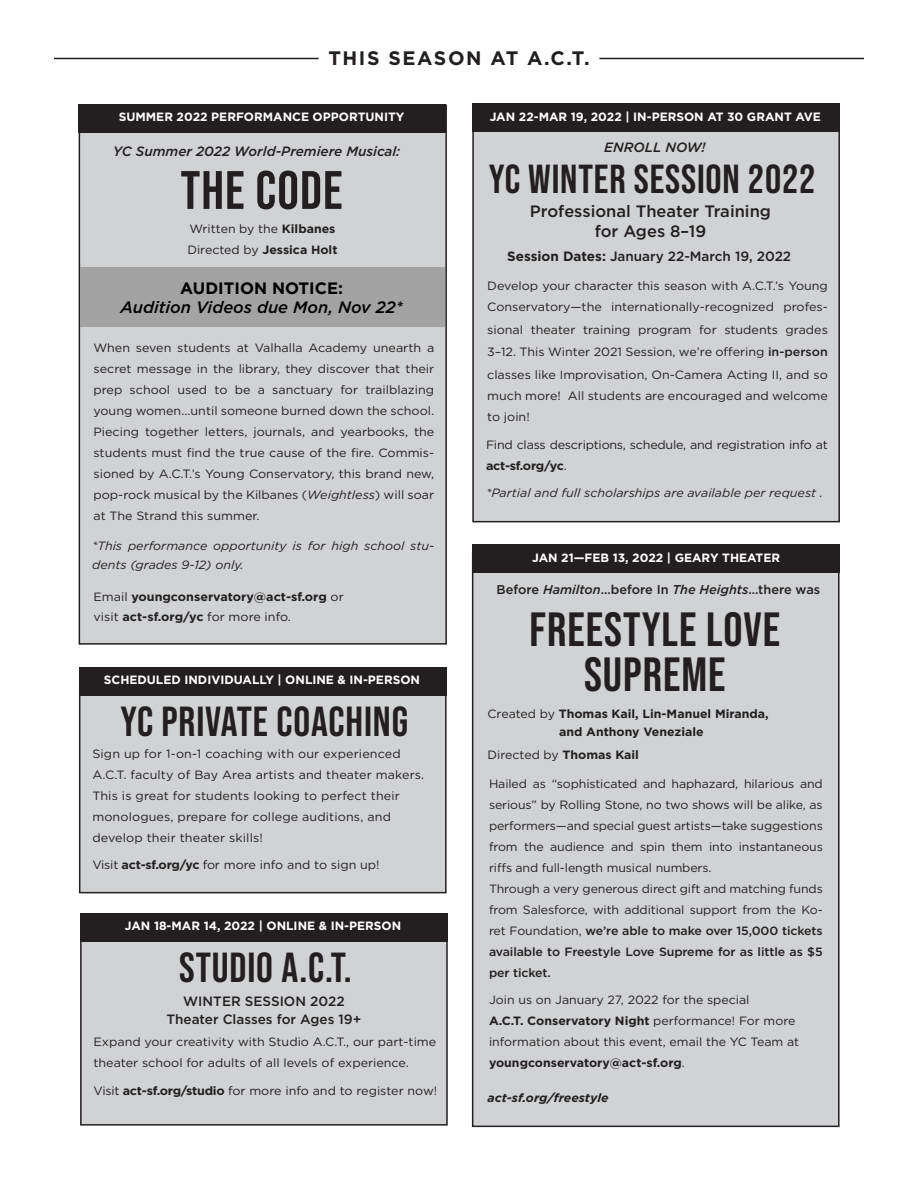
<style>
.page{position:relative;width:918px;height:1188px;background:#fff}
.page>*{position:absolute;margin:0;border:0;box-sizing:border-box;transform-origin:0 0}
.t1{font:54px "Bebas Neue";letter-spacing:.02em;color:#231f20}
.t2{font:48px "Bebas Neue";letter-spacing:.02em;color:#231f20}
.t3{font:42px "Bebas Neue";letter-spacing:.02em;color:#231f20}
.t4{font:40.5px "Bebas Neue";letter-spacing:.02em;color:#231f20}
.t5{font:700 19.5px "Gotham";letter-spacing:.08em;color:#231f20}
.SONGS{font:500 16.5px "Gotham";color:#231f20}
.SONGS-2{font:italic 500 16.5px "Gotham";color:#000}
.SONGS-3{font:700 16.5px "Gotham";color:#000}
.SONGS-4{font:500 13.5px "Gotham";color:#231f20}
.SONGS-5{font:italic 500 13.5px "Gotham";color:#231f20}
.t6{font:500 12.75px "Gotham";color:#231f20}
.SONGS-6{font:12px/21px "Gotham";color:#231f20;scale:1.04 1}
.SONGS-7{font:12px/21px "Gotham";color:#231f20;text-align:justify}
.t7{font:700 12px "Gotham";color:#fff}
.SONGS-8{font:italic 12px/19.5px "Gotham";color:#231f20;scale:1.04 1}
.SONGS-9{font:700 12px "Gotham";color:#231f20}
.SONGS-10{font:12px/21px "Gotham";letter-spacing:-.02em;color:#231f20;scale:1.04 1}
.SONGS-11{font:700 12px "Gotham";color:#231f20;scale:1.04 1}
.SONGS-12{font:italic 700 12px "Gotham";color:#231f20}
.s1{font-weight:700}
.s2{font-weight:400}
.s3{font-style:italic}
.s4{font-weight:500}
</style>
<div class="page">
<div style="left:81px;top:936px;width:366px;height:189px;background:#d1d2d4"></div>
<div style="left:80px;top:935px;width:368px;height:191px;border:2px solid #231f20"></div>
<div style="left:80px;top:913px;width:368px;height:28px;background:#231f20"></div>
<div style="left:80px;top:689px;width:366px;height:204px;background:#d1d2d4"></div>
<div style="left:79px;top:689px;width:368px;height:204px;border:2px solid #231f20"></div>
<div style="left:79px;top:667px;width:368px;height:28px;background:#231f20"></div>
<hr style="left:54px;top:58px;width:265px;height:1px;background:#231f20">
<hr style="left:599px;top:58px;width:265px;height:1px;background:#231f20">
<div style="left:79px;top:105px;width:367px;height:539px;background:#d1d2d4"></div>
<div style="left:79px;top:105px;width:368px;height:540px;border:2px solid #231f20"></div>
<div style="left:473px;top:119px;width:366px;height:403px;background:#d1d2d4"></div>
<div style="left:472px;top:118px;width:368px;height:404px;border:2px solid #231f20"></div>
<div style="left:79px;top:105px;width:367px;height:28px;background:#231f20"></div>
<div style="left:80px;top:267px;width:365px;height:60px;background:#a3a3a3"></div>
<div style="left:472px;top:104px;width:368px;height:28px;background:#231f20"></div>
<div style="left:473px;top:554px;width:366px;height:572px;background:#d1d2d4"></div>
<div style="left:472px;top:553px;width:368px;height:574px;border:2px solid #231f20"></div>
<div style="left:472px;top:545px;width:368px;height:28px;background:#231f20"></div>
<p class="t5" style="left:328px;top:45px;width:263px">THIS SEASON AT A.C.T.</p>
<p class="t7" style="left:119px;top:109px;width:287px">SUMMER 2022 PERFORMANCE OPPORTUNITY</p>
<p class="t7" style="left:490px;top:108px;width:332px">JAN 22-MAR 19, 2022 | IN-PERSON AT 30 GRANT AVE</p>
<p class="SONGS-5" style="left:113px;top:143px;width:289px">YC Summer 2022 World-Premiere Musical:</p>
<p class="SONGS-5" style="left:604px;top:139px;width:103px">ENROLL NOW!</p>
<p class="t1" style="left:181px;top:160px;width:164px">THE CODE</p>
<p class="t4" style="left:489px;top:156px;width:328px">YC WINTER SESSION 2022</p>
<p class="SONGS" style="left:530px;top:200px;width:243px">Professional Theater Training</p>
<p class="SONGS-7" style="left:189px;top:218px;width:148px">Written by the <span class="s1">Kilbanes</span></p>
<p class="SONGS" style="left:595px;top:220px;width:113px">for Ages 8–19</p>
<p class="SONGS-9" style="left:187px;top:241px;width:152px"><span class="s2">Directed by</span> Jessica Holt</p>
<p class="SONGS-4" style="left:507px;top:247px;width:286px"><span class="s1">Session Dates:</span> January 22-March 19, 2022</p>
<p class="SONGS-3" style="left:180px;top:277px;width:164px">AUDITION NOTICE:</p>
<p class="SONGS-2" style="left:120px;top:297px;width:284px">Audition Videos due Mon, Nov 22*</p>
<p class="SONGS-6" style="left:94px;top:337px;width:329px;text-align:justify">When seven students at Valhalla Academy unearth a secret message in the library, they discover that their prep school used to be a sanctuary for trailblazing young women...until someone burned down the school.<br>Piecing together letters, journals, and yearbooks, the students must find the true cause of the fire. Commis&shy;sioned by A.C.T.’s Young Conservatory, this brand new, pop-rock musical by the Kilbanes (<span class="s3">Weightless</span>) will soar at The Strand this summer.</p>
<p class="SONGS-8" style="left:92px;top:536px;width:330px">*This performance opportunity is for high school stu&shy;dents (grades 9-12) only.</p>
<p class="SONGS-11" style="left:94px;top:589px;width:242px"><span class="s2">Email</span> youngconservatory@act-sf.org <span class="s2">or</span></p>
<p class="SONGS-6" style="left:94px;top:606px;width:191px">visit <span class="s1">act-sf.org/yc</span> for more info.</p>
<p class="t7" style="left:104px;top:672px;width:318px">SCHEDULED INDIVIDUALLY | ONLINE &amp; IN-PERSON</p>
<p class="t3" style="left:120px;top:698px;width:289px">YC PRIVATE COACHING</p>
<p class="SONGS-6" style="left:92px;top:743px;width:321px">Sign up for 1-on-1 coaching with our experienced A.C.T. faculty of Bay Area artists and theater makers.<br>This is great for students looking to perfect their monologues, prepare for college auditions, and develop their theater skills!</p>
<p class="SONGS-6" style="left:92px;top:854px;width:278px">Visit <span class="s1">act-sf.org/yc</span> for more info and to sign up!</p>
<p class="t7" style="left:125px;top:918px;width:278px">JAN 18-MAR 14, 2022 | ONLINE &amp; IN-PERSON</p>
<p class="t3" style="left:179px;top:944px;width:174px">STUDIO A.C.T.</p>
<p class="SONGS-4" style="left:183px;top:992px;width:163px">WINTER SESSION 2022</p>
<p class="SONGS-4" style="left:167px;top:1010px;width:196px">Theater Classes for Ages 19+</p>
<p class="SONGS-6" style="left:94px;top:1031px;width:331px">Expand your creativity with Studio A.C.T., our part-time theater school for adults of all levels of experience.</p>
<p class="SONGS-6" style="left:94px;top:1080px;width:332px">Visit <span class="s1">act-sf.org/studio</span> for more info and to register now!</p>
<p class="SONGS-6" style="left:487px;top:275px;width:329px">Develop your character this season with A.C.T.’s Young<br>Conservatory—the internationally-recognized profes-</p>
<p class="SONGS-6" style="left:487px;top:318px;width:329px;line-height:22.5px;text-align:justify">sional theater training program for students grades 3–12. This Winter 2021 Session, we’re offering <span class="s4">in-person </span>classes like Improvisation, On-Camera Acting II, and so</p>
<p class="SONGS-6" style="left:487px;top:385px;width:329px">much more! All students are encouraged and welcome to join!</p>
<p class="SONGS-10" style="left:486px;top:434px;width:330px">Find class descriptions, schedule, and registration info at <span class="s1">act-sf.org/yc</span>.</p>
<p class="SONGS-8" style="left:486px;top:482px;width:326px">*Partial and full scholarships are available per request .</p>
<p class="t7" style="left:532px;top:550px;width:249px">JAN 21—FEB 13, 2022 | GEARY THEATER</p>
<p class="t6" style="left:497px;top:581px;width:325px">Before <span class="s3">Hamilton</span>…before In <span class="s3">The Heights</span>…there was</p>
<p class="t2" style="left:530px;top:602px;width:252px">FREESTYLE LOVE</p>
<p class="t2" style="left:584px;top:647px;width:143px">SUPREME</p>
<p class="SONGS-9" style="left:488px;top:706px;width:283px"><span class="s2">Created by</span> Thomas Kail, Lin-Manuel Miranda,</p>
<p class="SONGS-9" style="left:559px;top:724px;width:146px">and Anthony Veneziale</p>
<p class="SONGS-7" style="left:488px;top:744px;width:153px">Directed by <span class="s1">Thomas Kail</span></p>
<p class="SONGS-7" style="left:489px;top:773px;width:335px">Hailed as “sophisticated and haphazard, hilarious and serious” by Rolling Stone, no two shows will be alike, as performers—and special guest artists—take suggestions from the audience and spin them into instantaneous riffs and full-length musical numbers.</p>
<p class="SONGS-7" style="left:489px;top:878px;width:335px">Through a very generous direct gift and matching funds from Salesforce, with additional support from the Ko&shy;ret Foundation, <span class="s4">we’re able to make over 15,000 tickets available to Freestyle Love Supreme for as little as $5 per ticket.</span></p>
<p class="SONGS-7" style="left:489px;top:989px;width:262px">Join us on January 27, 2022 for the special</p>
<p class="SONGS-7" style="left:489px;top:1010px;width:312px;text-align:left"><span class="s1">A.C.T. Conservatory Night</span> performance! For more information about this event, email the YC Team at <span class="s1">youngconservatory@act-sf.org</span>.</p>
<p class="SONGS-12" style="left:488px;top:1090px;width:123px">act-sf.org/freestyle</p>
</div>
